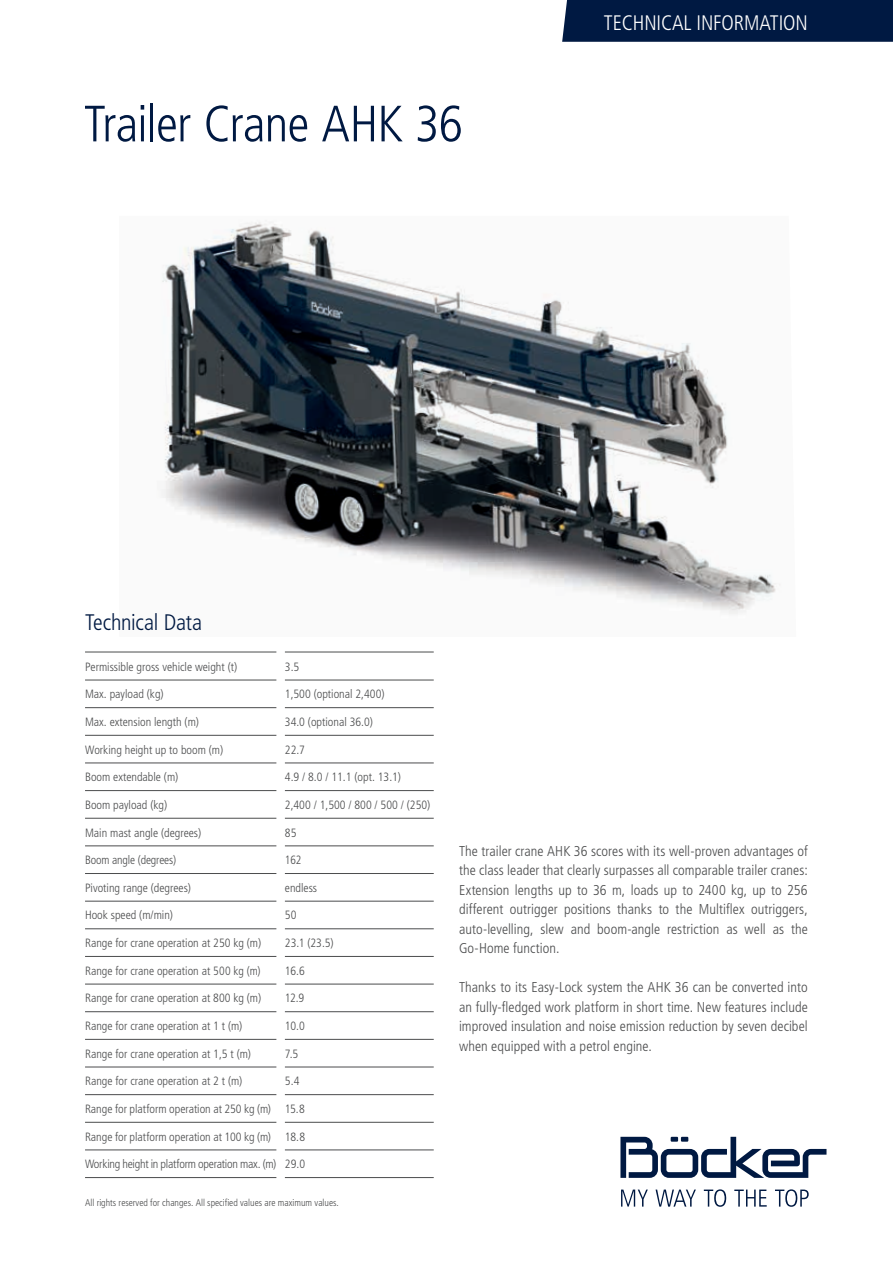
<style>
.page{position:relative;width:893px;height:1263px;background:#fff}
.page>*{position:absolute;margin:0;border:0;box-sizing:border-box;transform-origin:0 0}
.t1{font:300 condensed 51px "Frutiger";letter-spacing:-.015em;color:#001942}
.t2{font:300 condensed 22.5px "Frutiger";letter-spacing:-.01em;color:#001942}
.t3{font:300 condensed 21px "Frutiger";letter-spacing:-.005em;color:#fff}
.t4{font:300 condensed 14.25px/19.5px "Frutiger";letter-spacing:.005em;color:#4b4c4d;text-align:justify}
.t5{font:300 condensed 12px "Frutiger";color:#4b4c4d}
.t6{font:300 condensed 12px "Frutiger";letter-spacing:-.02em;color:#4b4c4d}
.t7{font:300 condensed 9.75px "Frutiger";color:#4b4c4d}
</style>
<div class="page">
<img style="left:161px;top:222px;width:619px;height:392px">
<div style="left:562px;top:0;width:331px;height:42px;background:#001942"></div>
<hr style="left:85px;top:652px;width:191px;height:1px;background:#4b4c4d">
<hr style="left:285px;top:652px;width:149px;height:1px;background:#4b4c4d">
<hr style="left:85px;top:680px;width:191px;height:1px;background:#4b4c4d">
<hr style="left:285px;top:680px;width:149px;height:1px;background:#4b4c4d">
<hr style="left:85px;top:707px;width:191px;height:1px;background:#4b4c4d">
<hr style="left:85px;top:735px;width:191px;height:1px;background:#4b4c4d">
<hr style="left:85px;top:762px;width:191px;height:1px;background:#4b4c4d">
<hr style="left:85px;top:790px;width:191px;height:1px;background:#4b4c4d">
<hr style="left:85px;top:818px;width:191px;height:1px;background:#4b4c4d">
<hr style="left:85px;top:845px;width:191px;height:1px;background:#4b4c4d">
<hr style="left:85px;top:873px;width:191px;height:1px;background:#4b4c4d">
<hr style="left:85px;top:901px;width:191px;height:1px;background:#4b4c4d">
<hr style="left:85px;top:928px;width:191px;height:1px;background:#4b4c4d">
<hr style="left:85px;top:956px;width:191px;height:1px;background:#4b4c4d">
<hr style="left:85px;top:984px;width:191px;height:1px;background:#4b4c4d">
<hr style="left:85px;top:1011px;width:191px;height:1px;background:#4b4c4d">
<hr style="left:85px;top:1039px;width:191px;height:1px;background:#4b4c4d">
<hr style="left:85px;top:1066px;width:191px;height:1px;background:#4b4c4d">
<hr style="left:85px;top:1094px;width:191px;height:1px;background:#4b4c4d">
<hr style="left:85px;top:1122px;width:191px;height:1px;background:#4b4c4d">
<hr style="left:85px;top:1149px;width:191px;height:1px;background:#4b4c4d">
<hr style="left:85px;top:1177px;width:191px;height:1px;background:#4b4c4d">
<hr style="left:285px;top:707px;width:149px;height:1px;background:#4b4c4d">
<hr style="left:285px;top:735px;width:149px;height:1px;background:#4b4c4d">
<hr style="left:285px;top:762px;width:149px;height:1px;background:#4b4c4d">
<hr style="left:285px;top:790px;width:149px;height:1px;background:#4b4c4d">
<hr style="left:285px;top:818px;width:149px;height:1px;background:#4b4c4d">
<hr style="left:285px;top:845px;width:149px;height:1px;background:#4b4c4d">
<hr style="left:285px;top:873px;width:149px;height:1px;background:#4b4c4d">
<hr style="left:285px;top:901px;width:149px;height:1px;background:#4b4c4d">
<hr style="left:285px;top:928px;width:149px;height:1px;background:#4b4c4d">
<hr style="left:285px;top:956px;width:149px;height:1px;background:#4b4c4d">
<hr style="left:285px;top:984px;width:149px;height:1px;background:#4b4c4d">
<hr style="left:285px;top:1011px;width:149px;height:1px;background:#4b4c4d">
<hr style="left:285px;top:1039px;width:149px;height:1px;background:#4b4c4d">
<hr style="left:285px;top:1066px;width:149px;height:1px;background:#4b4c4d">
<hr style="left:285px;top:1094px;width:149px;height:1px;background:#4b4c4d">
<hr style="left:285px;top:1122px;width:149px;height:1px;background:#4b4c4d">
<hr style="left:285px;top:1149px;width:149px;height:1px;background:#4b4c4d">
<hr style="left:285px;top:1177px;width:149px;height:1px;background:#4b4c4d">
<svg style="left:620px;top:1137px;width:206px;height:41px"></svg>
<svg style="left:621px;top:1189px;width:27px;height:17px"></svg>
<svg style="left:656px;top:1189px;width:40px;height:17px"></svg>
<svg style="left:704px;top:1189px;width:22px;height:18px"></svg>
<svg style="left:734px;top:1189px;width:33px;height:17px"></svg>
<svg style="left:775px;top:1189px;width:34px;height:18px"></svg>
<h1 class="t1" style="left:84px;top:95px;width:381px">Trailer Crane AHK 36</h1>
<h3 class="t3" style="left:604px;top:11px;width:205px">TECHNICAL INFORMATION</h3>
<h2 class="t2" style="left:85px;top:610px;width:118px">Technical Data</h2>
<p class="t5" style="left:85px;top:659px;width:154px">Permissible gross vehicle weight (t)</p>
<p class="t5" style="left:285px;top:659px;width:16px">3.5</p>
<p class="t5" style="left:85px;top:687px;width:80px">Max. payload (kg)</p>
<p class="t5" style="left:285px;top:687px;width:101px">1,500 (optional 2,400)</p>
<p class="t5" style="left:85px;top:715px;width:115px">Max. extension length (m)</p>
<p class="t5" style="left:285px;top:715px;width:90px">34.0 (optional 36.0)</p>
<p class="t5" style="left:85px;top:743px;width:140px">Working height up to boom (m)</p>
<p class="t5" style="left:285px;top:743px;width:22px">22.7</p>
<p class="t5" style="left:85px;top:770px;width:95px">Boom extendable (m)</p>
<p class="t5" style="left:285px;top:770px;width:118px">4.9 / 8.0 / 11.1 (opt. 13.1)</p>
<p class="t5" style="left:85px;top:798px;width:84px">Boom payload (kg)</p>
<p class="t5" style="left:285px;top:798px;width:147px">2,400 / 1,500 / 800 / 500 / (250)</p>
<p class="t5" style="left:85px;top:825px;width:118px">Main mast angle (degrees)</p>
<p class="t5" style="left:285px;top:825px;width:13px">85</p>
<p class="t5" style="left:85px;top:853px;width:93px">Boom angle (degrees)</p>
<p class="t5" style="left:285px;top:853px;width:18px">162</p>
<p class="t5" style="left:85px;top:881px;width:108px">Pivoting range (degrees)</p>
<p class="t5" style="left:285px;top:881px;width:34px">endless</p>
<p class="t5" style="left:85px;top:908px;width:90px">Hook speed (m/min)</p>
<p class="t5" style="left:285px;top:908px;width:13px">50</p>
<p class="t5" style="left:85px;top:936px;width:178px">Range for crane operation at 250 kg (m)</p>
<p class="t5" style="left:285px;top:936px;width:50px">23.1 (23.5)</p>
<p class="t5" style="left:85px;top:964px;width:177px">Range for crane operation at 500 kg (m)</p>
<p class="t5" style="left:285px;top:964px;width:22px">16.6</p>
<p class="t5" style="left:85px;top:991px;width:178px">Range for crane operation at 800 kg (m)</p>
<p class="t5" style="left:285px;top:991px;width:21px">12.9</p>
<p class="t5" style="left:85px;top:1019px;width:159px">Range for crane operation at 1 t (m)</p>
<p class="t5" style="left:285px;top:1019px;width:21px">10.0</p>
<p class="t5" style="left:85px;top:1047px;width:167px">Range for crane operation at 1,5 t (m)</p>
<p class="t5" style="left:285px;top:1047px;width:15px">7.5</p>
<p class="t5" style="left:85px;top:1074px;width:159px">Range for crane operation at 2 t (m)</p>
<p class="t5" style="left:285px;top:1074px;width:16px">5.4</p>
<p class="t5" style="left:85px;top:1102px;width:221px">Range for platform operation at 250 kg (m) 15.8</p>
<p class="t5" style="left:85px;top:1129px;width:222px">Range for platform operation at 100 kg (m) 18.8</p>
<p class="t6" style="left:85px;top:1157px;width:222px">Working height in platform operation max. (m) 29.0</p>
<p class="t7" style="left:85px;top:1197px;width:255px">All rights reserved for changes. All specified values are maximum values.</p>
<p class="t4" style="left:459px;top:841px;width:350px">The trailer crane AHK 36 scores with its well-proven advantages of the class leader that clearly surpasses all comparable trailer cranes:<br>Extension lengths up to 36 m, loads up to 2400 kg, up to 256 different outrigger positions thanks to the Multiflex outriggers, auto-levelling, slew and boom-angle restriction as well as the Go-Home function.</p>
<p class="t4" style="left:459px;top:978px;width:350px">Thanks to its Easy-Lock system the AHK 36 can be converted into an fully-fledged work platform in short time. New features include improved insulation and noise emission reduction by seven decibel when equipped with a petrol engine.</p>
</div>
